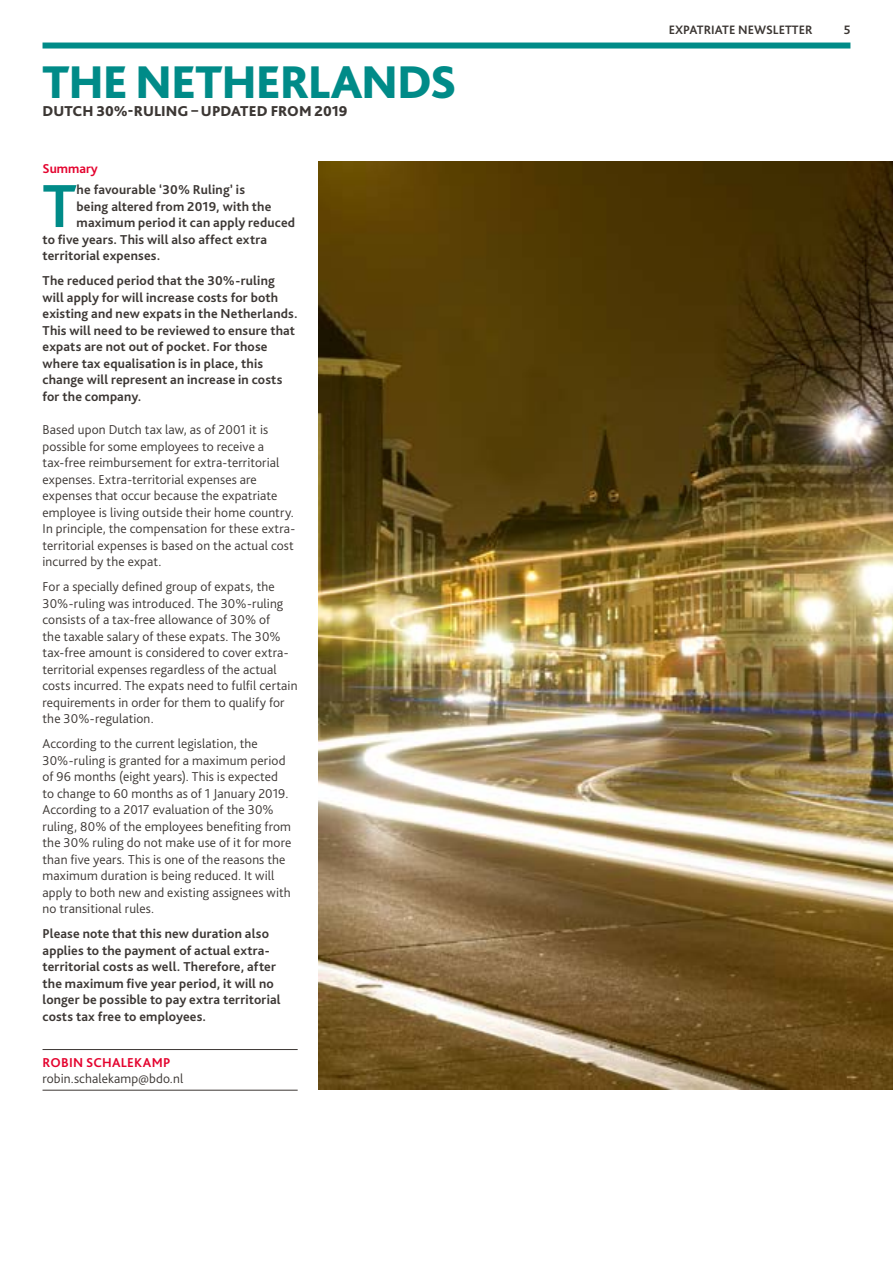
<style>
.page{position:relative;width:893px;height:1263px;background:#fff}
.page>*{position:absolute;margin:0;border:0;box-sizing:border-box;transform-origin:0 0}
.t1{font:700 63.6px "Bliss Pro";color:#008b88}
.t2{font:800 48px "Bliss Pro";letter-spacing:-.025em;color:#008b88}
.t3{font:800 15px "Bliss Pro";letter-spacing:.005em;color:#3c3734}
.t4{font:300 13.5px/16.5px "Bliss Pro";letter-spacing:.01em;color:#3c3734}
.t5{font:700 13.5px/16.5px "Bliss Pro";letter-spacing:.01em;color:#3c3734}
.t6{font:700 13.5px "Bliss Pro";letter-spacing:.02em;color:#e4032e}
.t7{font:700 13.5px "Bliss Pro";color:#e4032e}
.t8{font:700 12.75px "Bliss Pro";color:#3c3734}
</style>
<div class="page">
<div style="left:43px;top:43px;width:807px;height:6px;background:#008b88"></div>
<hr style="left:43px;top:1049px;width:255px;height:1px;background:#3c3734">
<hr style="left:43px;top:1090px;width:255px;height:1px;background:#3c3734">
<img style="left:319px;top:162px;width:574px;height:928px">
<h2 class="t2" style="left:43px;top:52px;width:416px">THE NETHERLANDS</h2>
<p class="t3" style="left:43px;top:102px;width:307px">DUTCH 30%-RULING – UPDATED FROM 2019</p>
<p class="t7" style="left:43px;top:160px;width:57px">Summary</p>
<h1 class="t1" style="left:43px;top:166px;width:36px">T</h1>
<p class="t5" style="left:77px;top:181px;width:170px">he favourable ‘30% Ruling’ is</p>
<p class="t5" style="left:77px;top:197px;width:196px">being altered from 2019, with the</p>
<p class="t5" style="left:77px;top:214px;width:220px">maximum period it can apply reduced</p>
<p class="t5" style="left:43px;top:230px;width:226px">to five years. This will also affect extra</p>
<p class="t5" style="left:43px;top:247px;width:119px">territorial expenses.</p>
<p class="t5" style="left:43px;top:272px;width:257px">The reduced period that the 30%-ruling will apply for will increase costs for both existing and new expats in the Netherlands.<br>This will need to be reviewed to ensure that expats are not out of pocket. For those where tax equalisation is in place, this change will represent an increase in costs for the company.</p>
<p class="t4" style="left:43px;top:421px;width:254px">Based upon Dutch tax law, as of 2001 it is possible for some employees to receive a tax-free reimbursement for extra-territorial expenses. Extra-territorial expenses are expenses that occur because the expatriate employee is living outside their home country.<br>In principle, the compensation for these extra&shy;territorial expenses is based on the actual cost incurred by the expat.</p>
<p class="t4" style="left:43px;top:578px;width:257px">For a specially defined group of expats, the 30%-ruling was introduced. The 30%-ruling consists of a tax-free allowance of 30% of<br>the taxable salary of these expats. The 30% tax-free amount is considered to cover extra&shy;territorial expenses regardless of the actual costs incurred. The expats need to fulfil certain requirements in order for them to qualify for the 30%-regulation.</p>
<p class="t4" style="left:43px;top:735px;width:250px">According to the current legislation, the 30%-ruling is granted for a maximum period of 96 months (eight years). This is expected to change to 60 months as of 1 January 2019.<br>According to a 2017 evaluation of the 30% ruling, 80% of the employees benefiting from the 30% ruling do not make use of it for more than five years. This is one of the reasons the maximum duration is being reduced. It will apply to both new and existing assignees with no transitional rules.</p>
<p class="t5" style="left:43px;top:925px;width:240px">Please note that this new duration also applies to the payment of actual extra&shy;territorial costs as well. Therefore, after the maximum five year period, it will no longer be possible to pay extra territorial costs tax free to employees.</p>
<p class="t6" style="left:43px;top:1054px;width:130px">ROBIN SCHALEKAMP</p>
<p class="t4" style="left:43px;top:1070px;width:142px">robin.schalekamp@bdo.nl</p>
<p class="t8" style="left:669px;top:22px;width:145px">EXPATRIATE NEWSLETTER</p>
<p class="t8" style="left:844px;top:22px;width:8px">5</p>
</div>
